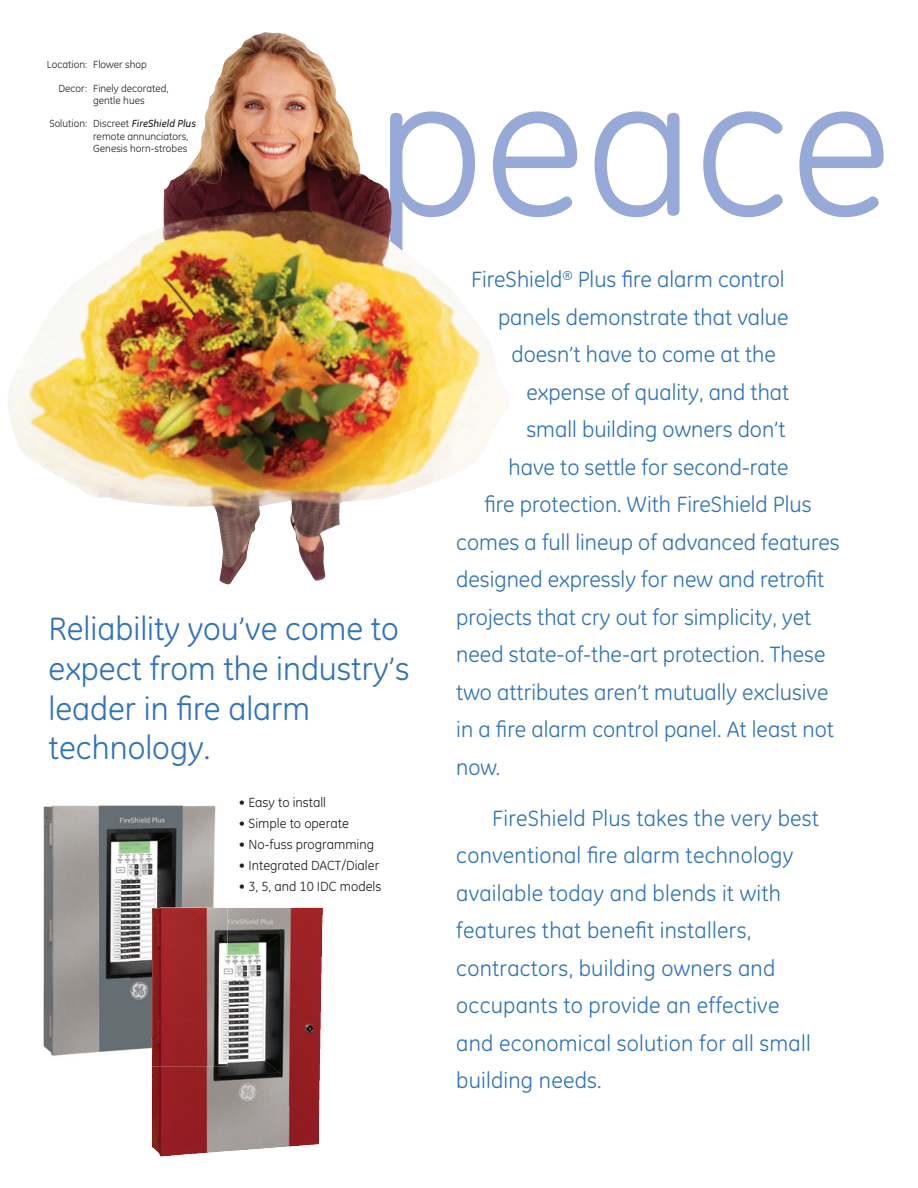
<style>
.page{position:relative;width:918px;height:1188px;background:#fff}
.page>*{position:absolute;margin:0;border:0;box-sizing:border-box;transform-origin:0 0}
.t1{font:199.5px "GE Inspira";color:#97aad7}
.t2{font:33px/39.6px "GE Inspira";color:#3073ba}
.t3{font:22.5px/37.5px "GE Inspira";color:#3073ba}
.t4{font:13.5px "GE Inspira";color:#231f20}
.t5{font:10.5px/12.6px "GE Inspira";color:#231f20}
.s1{font-weight:500;font-style:italic}
</style>
<div class="page">
<img style="left:43px;top:805px;width:173px;height:80px">
<img style="left:43px;top:885px;width:86px;height:172px">
<img style="left:129px;top:885px;width:85px;height:45px">
<img style="left:129px;top:930px;width:23px;height:120px">
<img style="left:195px;top:907px;width:128px;height:247px">
<img style="left:152px;top:1066px;width:43px;height:91px">
<img style="left:152px;top:907px;width:76px;height:159px">
<img style="left:8px;top:32px;width:502px;height:553px">
<p class="t5" style="left:47px;top:59px;width:101px">Location: Flower shop</p>
<p class="t5" style="left:93px;top:82px;width:77px;text-indent:-35px">Decor: Finely decorated, gentle hues</p>
<p class="t5" style="left:93px;top:117px;width:104px;text-indent:-44px">Solution: Discreet <span class="s1">FireShield Plus </span>remote annunciators,<br>Genesis horn-strobes</p>
<h1 class="t1" style="left:375px;top:35px;width:518px">peace</h1>
<h2 class="t2" style="left:49px;top:609px;width:362px">Reliability you’ve come to expect from the industry’s leader in fire alarm technology.</h2>
<p class="t4" style="left:239px;top:795px;width:89px">• Easy to install</p>
<p class="t4" style="left:239px;top:816px;width:111px">• Simple to operate</p>
<p class="t4" style="left:239px;top:837px;width:137px">• No-fuss programming</p>
<p class="t4" style="left:239px;top:858px;width:142px">• Integrated DACT/Dialer</p>
<p class="t4" style="left:239px;top:879px;width:144px">• 3, 5, and 10 IDC models</p>
<p class="t3" style="left:471px;top:261px;width:315px">FireShield<sup>®</sup> Plus fire alarm control</p>
<p class="t3" style="left:498px;top:298px;width:292px">panels demonstrate that value</p>
<p class="t3" style="left:512px;top:336px;width:266px">doesn’t have to come at the</p>
<p class="t3" style="left:526px;top:373px;width:264px">expense of quality, and that</p>
<p class="t3" style="left:526px;top:411px;width:261px">small building owners don’t</p>
<p class="t3" style="left:508px;top:448px;width:282px">have to settle for second-rate</p>
<p class="t3" style="left:484px;top:486px;width:329px">fire protection. With FireShield Plus</p>
<p class="t3" style="left:456px;top:523px;width:385px">comes a full lineup of advanced features</p>
<p class="t3" style="left:456px;top:561px;width:369px">designed expressly for new and retrofit</p>
<p class="t3" style="left:456px;top:598px;width:357px">projects that cry out for simplicity, yet</p>
<p class="t3" style="left:456px;top:636px;width:371px">need state-of-the-art protection. These</p>
<p class="t3" style="left:456px;top:673px;width:374px">two attributes aren’t mutually exclusive</p>
<p class="t3" style="left:456px;top:711px;width:379px">in a fire alarm control panel. At least not</p>
<p class="t3" style="left:456px;top:748px;width:45px">now.</p>
<p class="t3" style="left:456px;top:799px;width:364px;text-indent:36px">FireShield Plus takes the very best conventional fire alarm technology available today and blends it with features that benefit installers, contractors, building owners and occupants to provide an effective and economical solution for all small building needs.</p>
</div>
